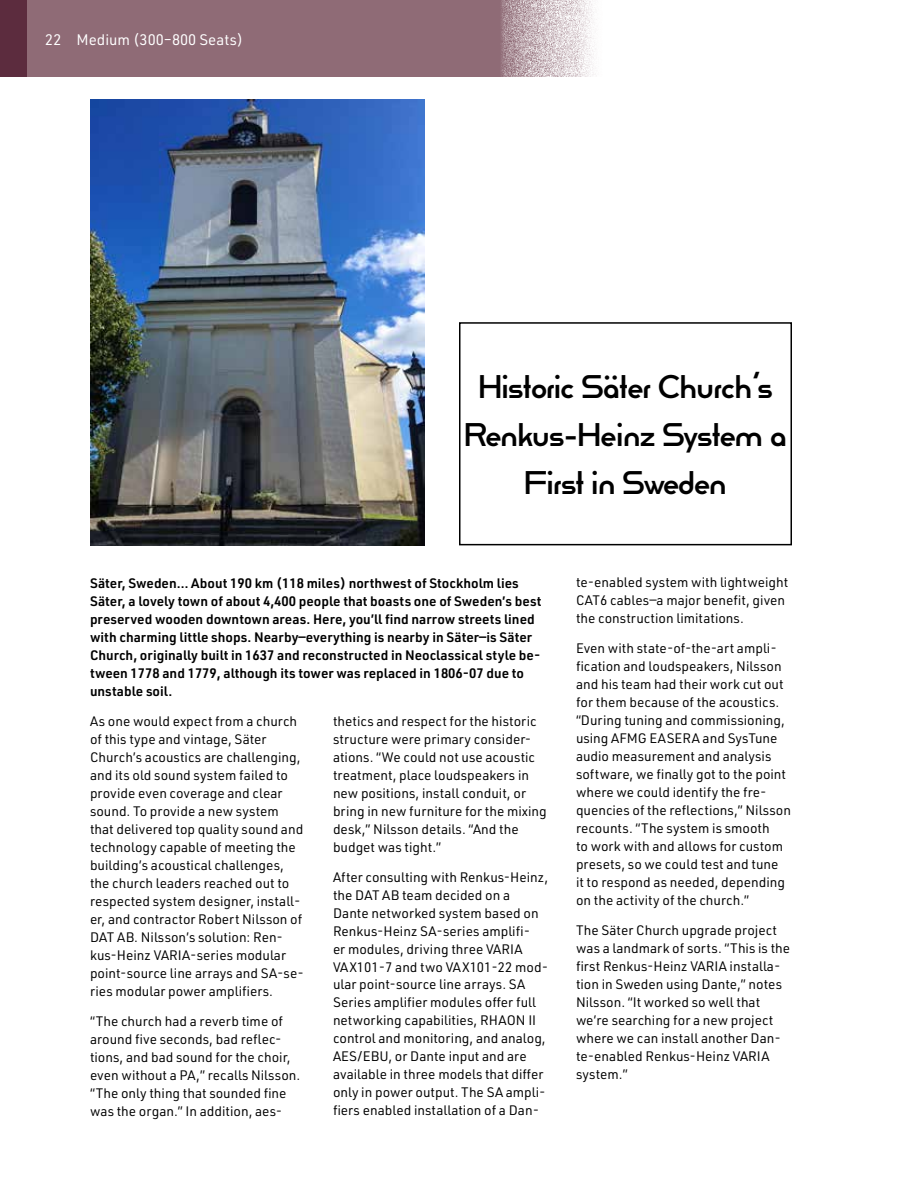
<style>
.page{position:relative;width:918px;height:1188px;background:#fff}
.page>*{position:absolute;margin:0;border:0;box-sizing:border-box;transform-origin:0 0}
.t1{font:31.5px/48px "Reross Quadratic";letter-spacing:-.04em;color:#000;text-align:center}
.t2{font:15px "URWDIN";color:#fff}
.t3{font:13.5px/18px "URWDIN";color:#000}
.t4{font:600 13.5px/18px "URWDIN";color:#000}
</style>
<div class="page">
<svg style="left:27px;top:0;width:570px;height:77px;background:#997983"></svg>
<div style="left:0;top:0;width:27px;height:77px;background:#5c2c3e"></div>
<img style="left:90px;top:99px;width:335px;height:446px">
<div style="left:459px;top:322px;width:333px;height:223px;border:2px solid #000"></div>
<p class="t2" style="left:45px;top:30px;width:200px">22 Medium (300–800 Seats)</p>
<h1 class="t1" style="left:464px;top:362px;width:325px">Historic Säter Church’s<br>Renkus-Heinz System a<br>First in Sweden</h1>
<p class="t4" style="left:90px;top:573px;width:453px">Säter, Sweden… About 190 km (118 miles) northwest of Stockholm lies Säter, a lovely town of about 4,400 people that boasts one of Sweden’s best preserved wooden downtown areas. Here, you’ll find narrow streets lined with charming little shops. Nearby—everything is nearby in Säter—is Säter Church, originally built in 1637 and reconstructed in Neoclassical style be&shy;tween 1778 and 1779, although its tower was replaced in 1806-07 due to unstable soil.</p>
<p class="t3" style="left:90px;top:711px;width:215px">As one would expect from a church of this type and vintage, Säter Church’s acoustics are challenging, and its old sound system failed to provide even coverage and clear sound. To provide a new system that delivered top quality sound and technology capable of meeting the building’s acoustical challenges, the church leaders reached out to respected system designer, install&shy;er, and contractor Robert Nilsson of DAT AB. Nilsson’s solution: Ren&shy;kus-Heinz VARIA-series modular point-source line arrays and SA-se&shy;ries modular power amplifiers.</p>
<p class="t3" style="left:90px;top:1011px;width:212px">“The church had a reverb time of around five seconds, bad reflec&shy;tions, and bad sound for the choir, even without a PA,” recalls Nilsson. “The only thing that sounded fine was the organ.” In addition, aes-</p>
<p class="t3" style="left:333px;top:711px;width:215px">thetics and respect for the historic structure were primary consider&shy;ations. “We could not use acoustic treatment, place loudspeakers in new positions, install conduit, or bring in new furniture for the mixing desk,” Nilsson details. “And the budget was tight.”</p>
<p class="t3" style="left:333px;top:867px;width:217px">After consulting with Renkus-Heinz, the DAT AB team decided on a Dante networked system based on Renkus-Heinz SA-series amplifi-<br>er modules, driving three VARIA VAX101-7 and two VAX101-22 mod&shy;ular point-source line arrays. SA Series amplifier modules offer full networking capabilities, RHAON II control and monitoring, and analog, AES/EBU, or Dante input and are available in three models that differ only in power output. The SA ampli&shy;fiers enabled installation of a Dan-</p>
<p class="t3" style="left:576px;top:573px;width:214px">te-enabled system with lightweight<br>CAT6 cables—a major benefit, given the construction limitations.</p>
<p class="t3" style="left:576px;top:639px;width:216px">Even with state-of-the-art ampli&shy;fication and loudspeakers, Nilsson and his team had their work cut out for them because of the acoustics. “During tuning and commissioning, using AFMG EASERA and SysTune audio measurement and analysis software, we finally got to the point where we could identify the fre&shy;quencies of the reflections,” Nilsson recounts. “The system is smooth<br>to work with and allows for custom presets, so we could test and tune<br>it to respond as needed, depending on the activity of the church.”</p>
<p class="t3" style="left:576px;top:921px;width:216px">The Säter Church upgrade project was a landmark of sorts. “This is the first Renkus-Heinz VARIA installa&shy;tion in Sweden using Dante,” notes<br>Nilsson. “It worked so well that we’re searching for a new project where we can install another Dan&shy;te-enabled Renkus-Heinz VARIA system.”</p>
</div>
